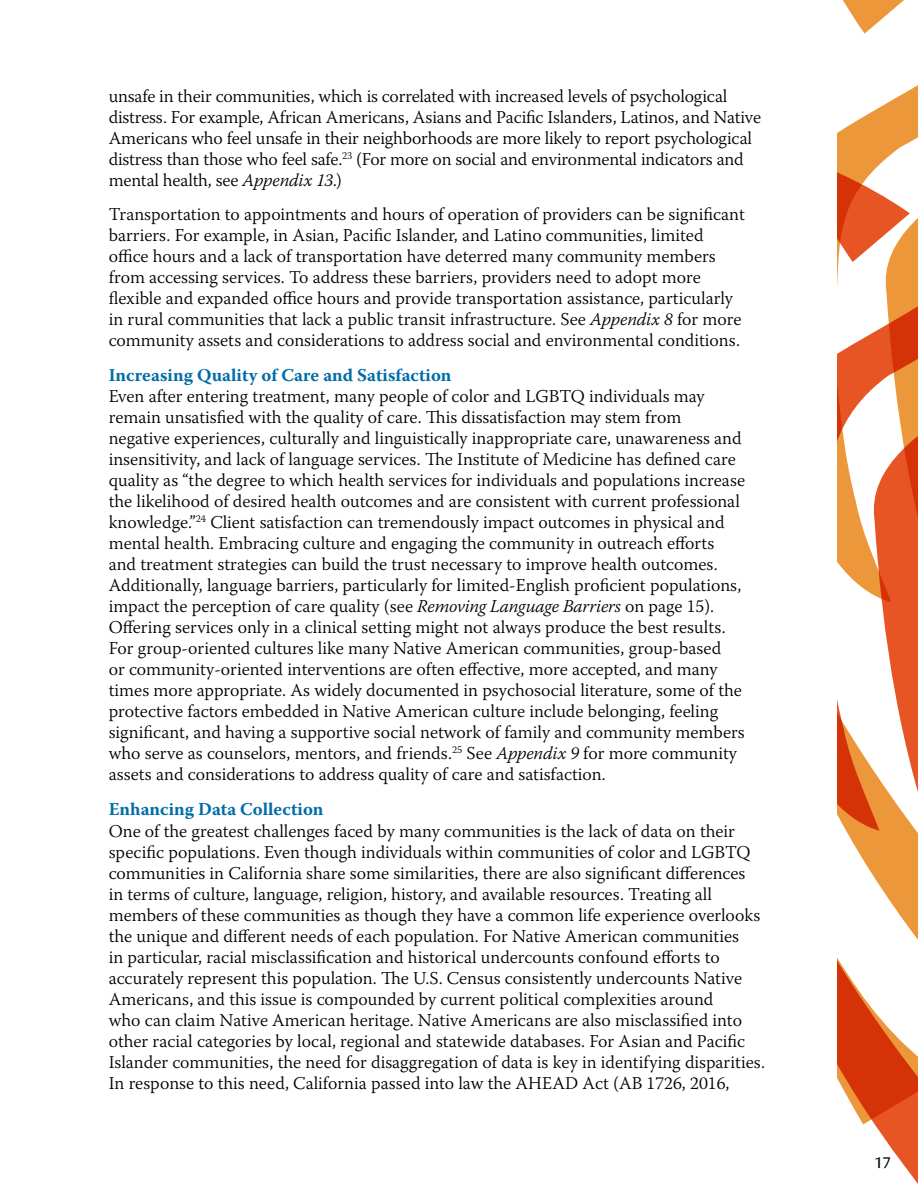
<style>
.page{position:relative;width:918px;height:1188px;background:#fff}
.page>*{position:absolute;margin:0;border:0;box-sizing:border-box;transform-origin:0 0}
.t1{font:300 18px/21px "Warnock Pro";color:#000}
.t2{font:700 18px "Warnock Pro";color:#006da8}
.t3{font:18px "Cronos Pro";color:#000}
.s1{font-style:italic}
</style>
<div class="page">
<svg style="left:837px;top:85px;width:81px;height:614px"></svg>
<svg style="left:837px;top:699px;width:81px;height:485px"></svg>
<svg style="left:842px;top:0;width:62px;height:34px"></svg>
<p class="t1" style="left:109px;top:85px;width:654px">unsafe in their communities, which is correlated with increased levels of psychological distress. For example, African Americans, Asians and Pacific Islanders, Latinos, and Native Americans who feel unsafe in their neighborhoods are more likely to report psychological distress than those who feel safe.<sup>23</sup> (For more on social and environmental indicators and mental health, see <span class="s1">Appendix 13.</span>)</p>
<p class="t1" style="left:109px;top:204px;width:638px">Transportation to appointments and hours of operation of providers can be significant barriers. For example, in Asian, Pacific Islander, and Latino communities, limited office hours and a lack of transportation have deterred many community members from accessing services. To address these barriers, providers need to adopt more flexible and expanded office hours and provide transportation assistance, particularly in rural communities that lack a public transit infrastructure. See <span class="s1">Appendix 8</span> for more community assets and considerations to address social and environmental conditions.</p>
<p class="t2" style="left:109px;top:365px;width:344px">Increasing Quality of Care and Satisfaction</p>
<p class="t1" style="left:109px;top:386px;width:638px">Even after entering treatment, many people of color and LGBTQ individuals may remain unsatisfied with the quality of care. This dissatisfaction may stem from negative experiences, culturally and linguistically inappropriate care, unawareness and insensitivity, and lack of language services. The Institute of Medicine has defined care quality as “the degree to which health services for individuals and populations increase the likelihood of desired health outcomes and are consistent with current professional knowledge.”<sup>24</sup> Client satisfaction can tremendously impact outcomes in physical and mental health. Embracing culture and engaging the community in outreach efforts and treatment strategies can build the trust necessary to improve health outcomes.<br>Additionally, language barriers, particularly for limited-English proficient populations, impact the perception of care quality (see <span class="s1">Removing Language Barriers</span> on page 15).<br>Offering services only in a clinical setting might not always produce the best results.<br>For group-oriented cultures like many Native American communities, group-based<br>or community-oriented interventions are often effective, more accepted, and many times more appropriate. As widely documented in psychosocial literature, some of the protective factors embedded in Native American culture include belonging, feeling significant, and having a supportive social network of family and community members who serve as counselors, mentors, and friends.<sup>25</sup> See <span class="s1">Appendix 9</span> for more community assets and considerations to address quality of care and satisfaction.</p>
<p class="t2" style="left:109px;top:799px;width:216px">Enhancing Data Collection</p>
<p class="t1" style="left:109px;top:820px;width:658px">One of the greatest challenges faced by many communities is the lack of data on their specific populations. Even though individuals within communities of color and LGBTQ communities in California share some similarities, there are also significant differences<br>in terms of culture, language, religion, history, and available resources. Treating all members of these communities as though they have a common life experience overlooks the unique and different needs of each population. For Native American communities<br>in particular, racial misclassification and historical undercounts confound efforts to accurately represent this population. The U.S. Census consistently undercounts Native Americans, and this issue is compounded by current political complexities around<br>who can claim Native American heritage. Native Americans are also misclassified into other racial categories by local, regional and statewide databases. For Asian and Pacific Islander communities, the need for disaggregation of data is key in identifying disparities.<br>In response to this need, California passed into law the AHEAD Act (AB 1726, 2016,</p>
<p class="t3" style="left:874px;top:1152px;width:18px">17</p>
</div>
